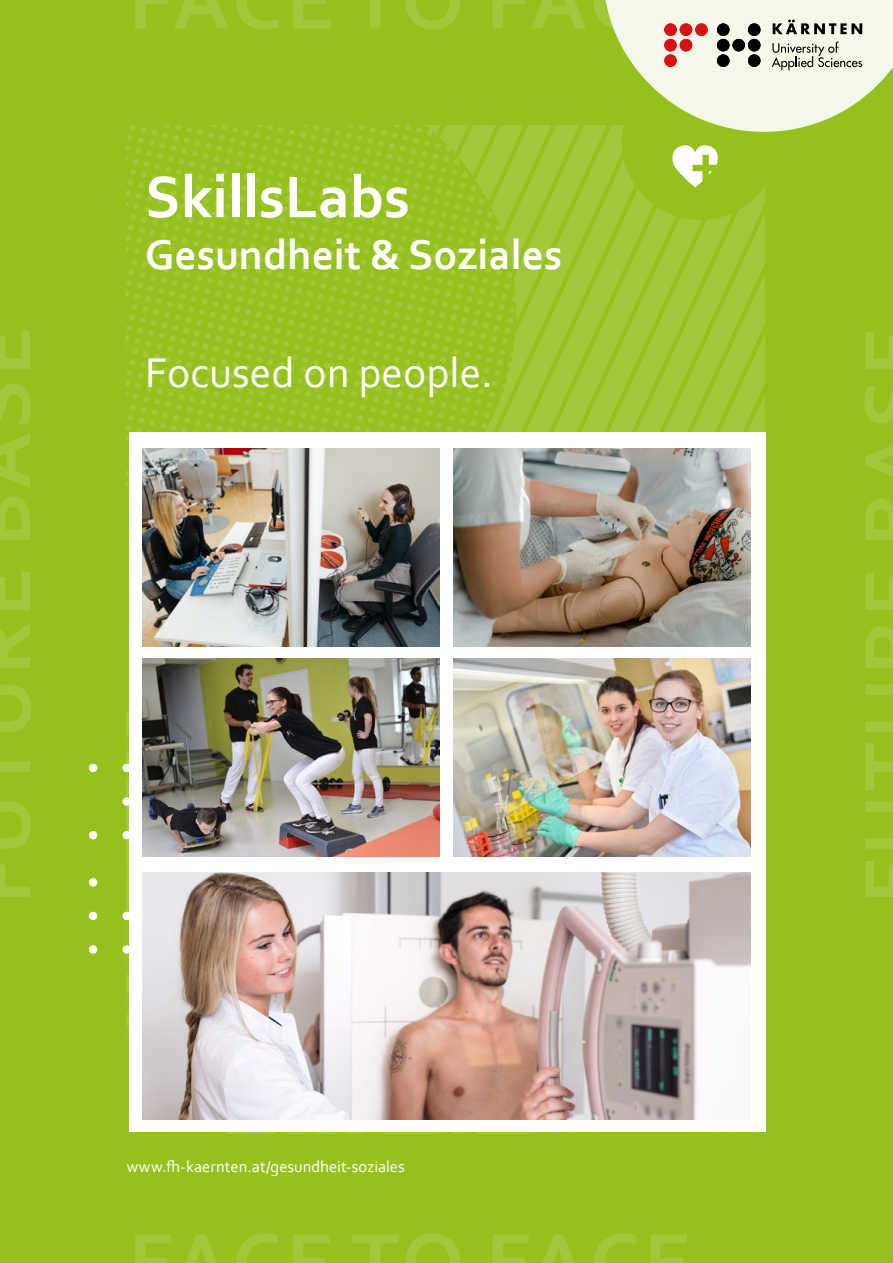
<style>
.page{position:relative;width:893px;height:1263px;background:#95c11f}
.page>*{position:absolute;margin:0;border:0;box-sizing:border-box;transform-origin:0 0}
.t1{font:700 86.55px "Corbel";letter-spacing:.04em;color:#a2c73a}
.t2{font:700 61.5px "Corbel";color:#fff}
.t3{font:43.65px "Corbel";color:#fff}
.t4{font:700 43.5px "Corbel";color:#fff}
.t5{font:16.5px "Corbel";color:#fff}
</style>
<div class="page">
<svg style="left:420px;top:1133px;width:13px;height:1px"></svg>
<svg style="left:127px;top:1026px;width:3px;height:15px"></svg>
<div style="left:129px;top:1052px;width:15px;height:15px;background:#fff;border-radius:50%"></div>
<svg style="left:127px;top:764px;width:3px;height:16px"></svg>
<svg style="left:127px;top:992px;width:3px;height:22px"></svg>
<div style="left:128px;top:789px;width:17px;height:17px;background:#fff;border-radius:50%"></div>
<svg style="left:245px;top:1132px;width:22px;height:2px"></svg>
<svg style="left:127px;top:857px;width:1px;height:29px"></svg>
<svg style="left:129px;top:1082px;width:1px;height:50px"></svg>
<svg style="left:127px;top:647px;width:3px;height:71px"></svg>
<svg style="left:127px;top:733px;width:3px;height:21px"></svg>
<svg style="left:127px;top:910px;width:3px;height:65px"></svg>
<svg style="left:541px;top:126px;width:52px;height:306px;fill:#a2c73a"></svg>
<svg style="left:594px;top:127px;width:9px;height:305px;fill:#a2c73a"></svg>
<svg style="left:129px;top:126px;width:412px;height:452px;fill:#a2c73a"></svg>
<svg style="left:127px;top:126px;width:390px;height:427px"></svg>
<div style="left:89px;top:945px;width:8px;height:8px;background:#fff;border-radius:50%"></div>
<div style="left:89px;top:912px;width:8px;height:8px;background:#fff;border-radius:50%"></div>
<div style="left:89px;top:878px;width:8px;height:8px;background:#fff;border-radius:50%"></div>
<div style="left:123px;top:945px;width:8px;height:8px;background:#fff;border-radius:50%"></div>
<div style="left:123px;top:912px;width:8px;height:8px;background:#fff;border-radius:50%"></div>
<div style="left:89px;top:831px;width:8px;height:8px;background:#fff;border-radius:50%"></div>
<div style="left:89px;top:764px;width:8px;height:8px;background:#fff;border-radius:50%"></div>
<div style="left:123px;top:831px;width:8px;height:8px;background:#fff;border-radius:50%"></div>
<div style="left:123px;top:797px;width:8px;height:9px;background:#fff;border-radius:50%"></div>
<div style="left:123px;top:764px;width:8px;height:8px;background:#fff;border-radius:50%"></div>
<div style="left:130px;top:432px;width:636px;height:700px;background:#fff"></div>
<img style="left:454px;top:449px;width:297px;height:197px">
<img style="left:143px;top:449px;width:297px;height:197px">
<img style="left:454px;top:659px;width:297px;height:197px">
<img style="left:143px;top:873px;width:608px;height:246px">
<img style="left:143px;top:659px;width:297px;height:198px">
<svg style="left:603px;top:0;width:290px;height:616px"></svg>
<div style="left:664px;top:23px;width:13px;height:13px;background:#d51317;border-radius:50%"></div>
<div style="left:680px;top:23px;width:12px;height:13px;background:#d51317;border-radius:50%"></div>
<div style="left:695px;top:23px;width:13px;height:13px;background:#d51317;border-radius:50%"></div>
<div style="left:664px;top:39px;width:13px;height:12px;background:#d51317;border-radius:50%"></div>
<div style="left:680px;top:39px;width:12px;height:12px;background:#d51317;border-radius:50%"></div>
<div style="left:664px;top:54px;width:13px;height:13px;background:#d51317;border-radius:50%"></div>
<div style="left:717px;top:23px;width:12px;height:13px;background:#000;border-radius:50%"></div>
<div style="left:748px;top:23px;width:12px;height:13px;background:#000;border-radius:50%"></div>
<div style="left:717px;top:39px;width:12px;height:12px;background:#000;border-radius:50%"></div>
<div style="left:732px;top:39px;width:13px;height:12px;background:#000;border-radius:50%"></div>
<div style="left:748px;top:39px;width:12px;height:12px;background:#000;border-radius:50%"></div>
<div style="left:717px;top:54px;width:12px;height:13px;background:#000;border-radius:50%"></div>
<div style="left:748px;top:54px;width:12px;height:13px;background:#000;border-radius:50%"></div>
<h1 class="t1" style="left:-52px;top:904px;width:579px;rotate:-90deg">FUTURE BASE</h1>
<h1 class="t1" style="left:128px;top:-54px;width:566px">FACE TO FACE</h1>
<h2 class="t2" style="left:145px;top:159px;width:266px">SkillsLabs</h2>
<h3 class="t4" style="left:145px;top:228px;width:419px">Gesundheit &amp; Soziales</h3>
<h3 class="t3" style="left:145px;top:346px;width:349px">Focused on people.</h3>
<p class="t5" style="left:127px;top:1156px;width:280px">www.fh-kaernten.at/gesundheit-soziales</p>
<h1 class="t1" style="left:128px;top:1209px;width:566px">FACETO FACE</h1>
</div>
